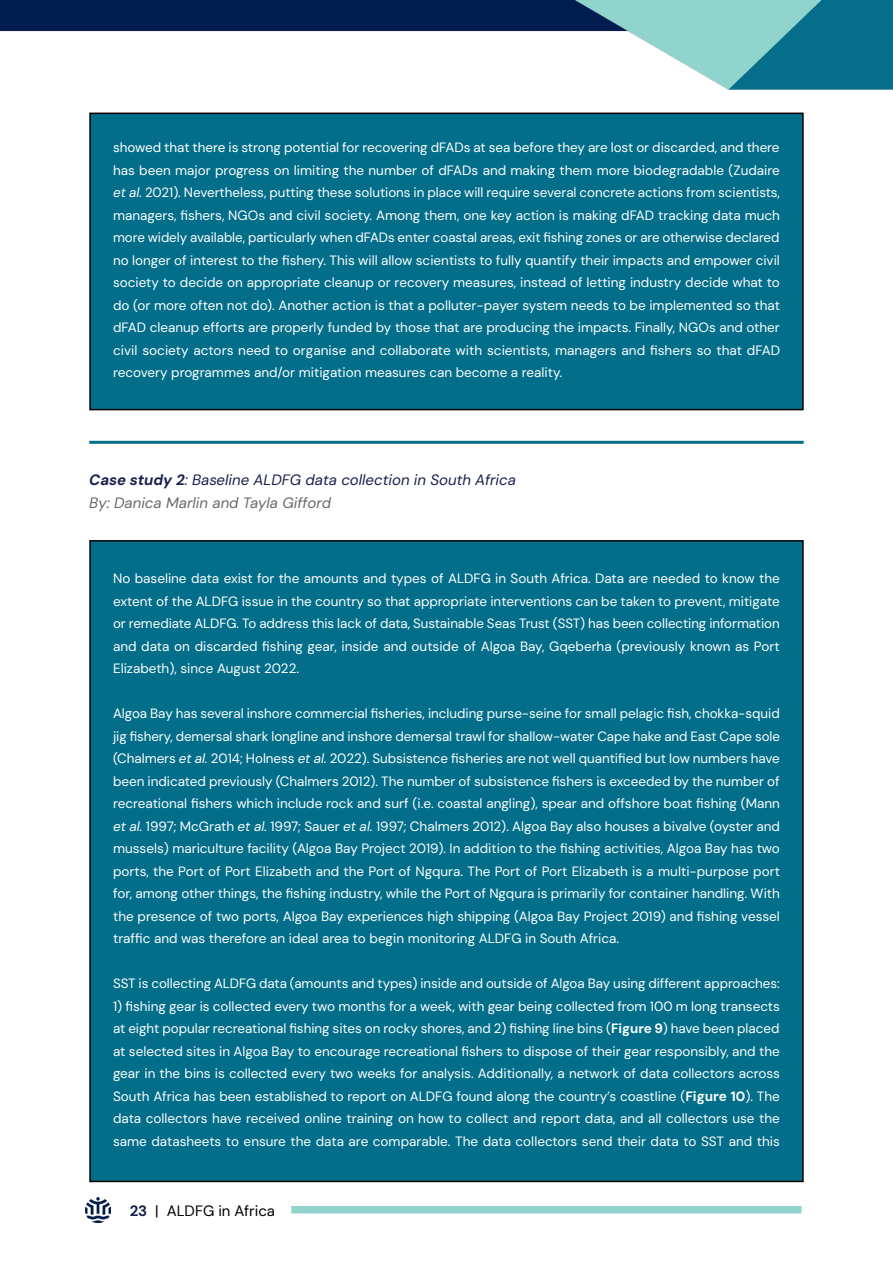
<style>
.page{position:relative;width:893px;height:1263px;background:#fff}
.page>*{position:absolute;margin:0;border:0;box-sizing:border-box;transform-origin:0 0}
.t1{font:italic 15px/22.5px "DM Sans 18 pt";color:#17204d}
.t2{font:15px "DM Sans 18 pt";color:#000}
.t3{font:13.5px/22.5px "DM Sans 18 pt";color:#fff;text-align:justify}
.s1{font-family:"DM Sans";font-style:italic}
.s2{font-family:"DM Sans";font-weight:700}
.s3{color:#67686b}
.s4{font-weight:700}
.s5{font-family:"DM Sans 9 pt"}
.s6{font-weight:700;color:#17204d}
</style>
<div class="page">
<img style="left:85px;top:1197px;width:26px;height:25px">
<div style="left:291px;top:1206px;width:510px;height:7px;background:#91d3cc"></div>
<div style="left:90px;top:541px;width:713px;height:640px;background:#036e8a"></div>
<div style="left:90px;top:113px;width:713px;height:297px;background:#036e8a"></div>
<div style="left:89px;top:113px;width:715px;height:297px;border:2px solid #000"></div>
<img style="left:0;top:0;width:893px;height:90px">
<hr style="left:89px;top:441px;width:715px;height:3px;background:#036e8a">
<p class="t3" style="left:113px;top:136px;width:668px">showed that there is strong potential for recovering dFADs at sea before they are lost or discarded, and there has been major progress on limiting the number of dFADs and making them more biodegradable (Zudaire <span class="s1">et al.</span> 2021). Nevertheless, putting these solutions in place will require several concrete actions from scientists, managers, fishers, NGOs and civil society. Among them, one key action is making dFAD tracking data much more widely available, particularly when dFADs enter coastal areas, exit fishing zones or are otherwise declared no longer of interest to the fishery. This will allow scientists to fully quantify their impacts and empower civil society to decide on appropriate cleanup or recovery measures, instead of letting industry decide what to do (or more often not do). Another action is that a polluter-payer system needs to be implemented so that dFAD cleanup efforts are properly funded by those that are producing the impacts. Finally, NGOs and other civil society actors need to organise and collaborate with scientists, managers and fishers so that dFAD recovery programmes and/or mitigation measures can become a reality.</p>
<p class="t1" style="left:89px;top:469px;width:428px"><span class="s2">Case study 2</span>: Baseline ALDFG data collection in South Africa<br><span class="s3">By: Danica Marlin and Tayla Gifford</span></p>
<p class="t3" style="left:113px;top:567px;width:668px">No baseline data exist for the amounts and types of ALDFG in South Africa. Data are needed to know the extent of the ALDFG issue in the country so that appropriate interventions can be taken to prevent, mitigate or remediate ALDFG. To address this lack of data, Sustainable Seas Trust (SST) has been collecting information and data on discarded fishing gear, inside and outside of Algoa Bay, Gqeberha (previously known as Port Elizabeth), since August 2022.</p>
<p class="t3" style="left:113px;top:702px;width:669px">Algoa Bay has several inshore commercial fisheries, including purse-seine for small pelagic fish, chokka-squid jig fishery, demersal shark longline and inshore demersal trawl for shallow-water Cape hake and East Cape sole (Chalmers <span class="s1">et al.</span> 2014; Holness <span class="s1">et al.</span> 2022). Subsistence fisheries are not well quantified but low numbers have been indicated previously (Chalmers 2012). The number of subsistence fishers is exceeded by the number of recreational fishers which include rock and surf (i.e. coastal angling), spear and offshore boat fishing (Mann <span class="s1">et al.</span> 1997; McGrath <span class="s1">et al.</span> 1997; Sauer <span class="s1">et al.</span> 1997; Chalmers 2012). Algoa Bay also houses a bivalve (oyster and mussels) mariculture facility (Algoa Bay Project 2019). In addition to the fishing activities, Algoa Bay has two ports, the Port of Port Elizabeth and the Port of Ngqura. The Port of Port Elizabeth is a multi-purpose port for, among other things, the fishing industry, while the Port of Ngqura is primarily for container handling. With the presence of two ports, Algoa Bay experiences high shipping (Algoa Bay Project 2019) and fishing vessel traffic and was therefore an ideal area to begin monitoring ALDFG in South Africa.</p>
<p class="t3" style="left:113px;top:972px;width:668px">SST is collecting ALDFG data (amounts and types) inside and outside of Algoa Bay using different approaches:</p>
<p class="t3" style="left:113px;top:994px;width:668px">1) fishing gear is collected every two months for a week, with gear being collected from 100 m long transects at eight popular recreational fishing sites on rocky shores, and 2) fishing line bins (<span class="s4">Figure 9</span>) have been placed at selected sites in Algoa Bay to encourage recreational fishers to dispose of their gear responsibly, and the gear in the bins is collected every two weeks for analysis. Additionally, a network of data collectors across South Africa has been established to report on ALDFG found along the country’s coastline (<span class="s5">Figure 1</span><span class="s4">0</span>). The data collectors have received online training on how to collect and report data, and all collectors use the same datasheets to ensure the data are comparable. The data collectors send their data to SST and this</p>
<p class="t2" style="left:130px;top:1202px;width:147px"><span class="s6">23</span> | ALDFG in Africa</p>
</div>
